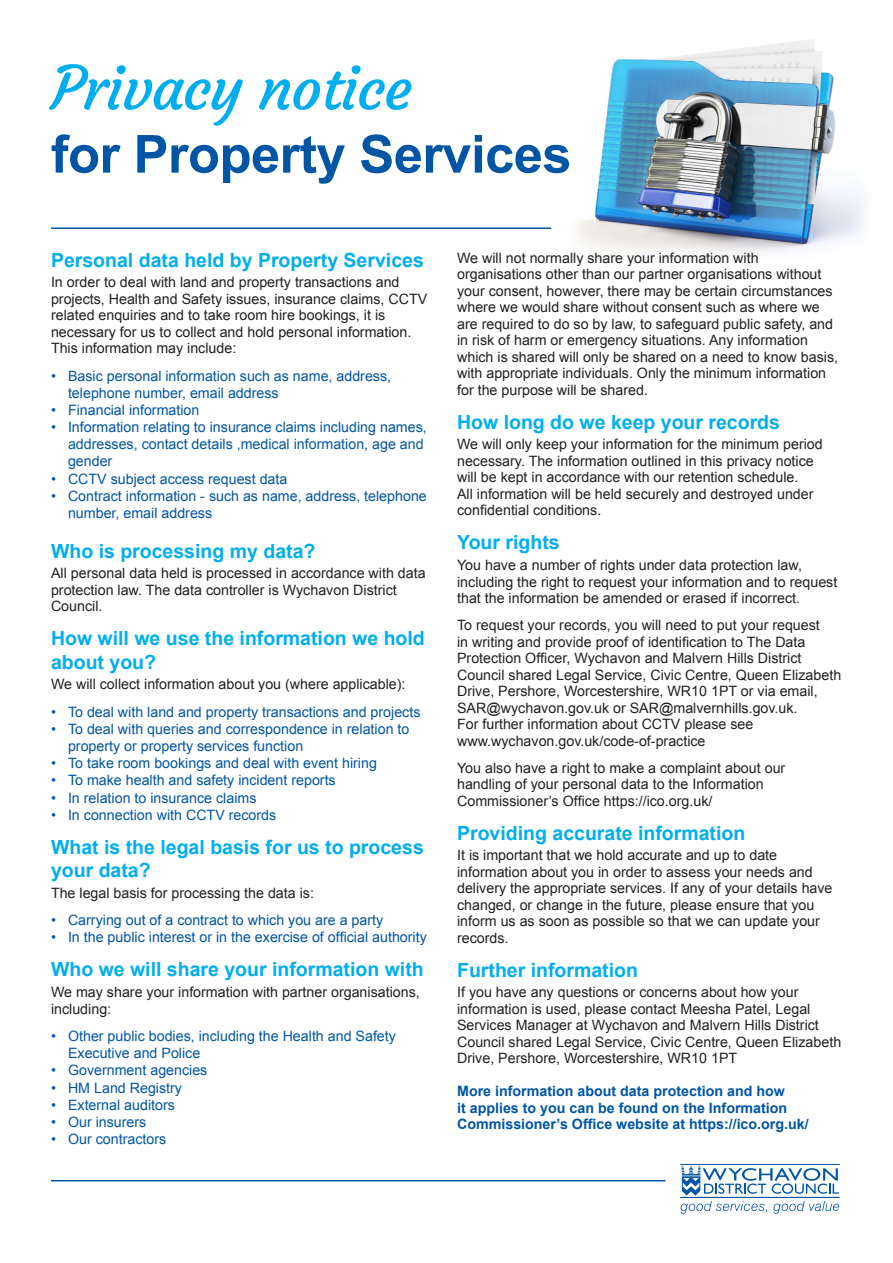
<style>
.page{position:relative;width:893px;height:1263px;background:#fff}
.page>*{position:absolute;margin:0;border:0;box-sizing:border-box;transform-origin:0 0}
.Heading_2{font:60px "Courgette";letter-spacing:-.02em;color:#00aeef}
.Heading_2-2{font:700 52.5px "Arial";letter-spacing:-.01em;color:#0155a5}
.Heading_1{font:700 19.5px/23.4px "Arial";color:#00aeef}
.BODY_TEXT{font:14.25px/16.5px "Arial";color:#231f20}
.t1{font:14.25px/17.1px "Arial";color:#0155a5}
.Body_Text_Bold{font:700 14.25px/16.5px "Arial";color:#0155a5}
</style>
<div class="page">
<img style="left:575px;top:39px;width:289px;height:214px">
<hr style="left:51px;top:227px;width:500px;height:2px;background:#0155a5">
<svg style="left:681px;top:1166px;width:158px;height:29px"></svg>
<hr style="left:680px;top:1164px;width:160px;height:1px;background:#0155a5">
<hr style="left:680px;top:1197px;width:160px;height:1px;background:#0155a5">
<svg style="left:680px;top:1201px;width:87px;height:13px"></svg>
<svg style="left:773px;top:1201px;width:66px;height:13px"></svg>
<hr style="left:51px;top:1180px;width:614px;height:1px;background:#0155a5">
<p class="Heading_2" style="left:51px;top:51px;width:363px">Privacy notice</p>
<p class="Heading_2-2" style="left:51px;top:119px;width:522px">for Property Services</p>
<p class="Heading_1" style="left:51px;top:249px;width:374px">Personal data held by Property Services</p>
<p class="BODY_TEXT" style="left:51px;top:274px;width:378px">In order to deal with land and property transactions and projects, Health and Safety issues, insurance claims, CCTV related enquiries and to take room hire bookings, it is necessary for us to collect and hold personal information.<br>This information may include:</p>
<p class="t1" style="left:68px;top:367px;width:325px;text-indent:-17px">• Basic personal information such as name, address, telephone number, email address</p>
<p class="t1" style="left:51px;top:402px;width:150px">• Financial information</p>
<p class="t1" style="left:68px;top:419px;width:360px;text-indent:-17px">• Information relating to insurance claims including names, addresses, contact details ,medical information, age and gender</p>
<p class="t1" style="left:51px;top:470px;width:238px">• CCTV subject access request data</p>
<p class="t1" style="left:68px;top:487px;width:360px;text-indent:-17px">• Contract information - such as name, address, telephone number, email address</p>
<p class="Heading_1" style="left:51px;top:540px;width:266px">Who is processing my data?</p>
<p class="BODY_TEXT" style="left:51px;top:565px;width:376px">All personal data held is processed in accordance with data protection law. The data controller is Wychavon District<br>Council.</p>
<p class="Heading_1" style="left:51px;top:627px;width:375px">How will we use the information we hold about you?</p>
<p class="BODY_TEXT" style="left:51px;top:676px;width:356px">We will collect information about you (where applicable):</p>
<p class="t1" style="left:51px;top:704px;width:371px">• To deal with land and property transactions and projects</p>
<p class="t1" style="left:68px;top:721px;width:343px;text-indent:-17px">• To deal with queries and correspondence in relation to property or property services function</p>
<p class="t1" style="left:51px;top:755px;width:327px">• To take room bookings and deal with event hiring</p>
<p class="t1" style="left:51px;top:772px;width:286px">• To make health and safety incident reports</p>
<p class="t1" style="left:51px;top:789px;width:207px">• In relation to insurance claims</p>
<p class="t1" style="left:51px;top:806px;width:227px">• In connection with CCTV records</p>
<p class="Heading_1" style="left:51px;top:836px;width:374px">What is the legal basis for us to process your data?</p>
<p class="BODY_TEXT" style="left:51px;top:885px;width:264px">The legal basis for processing the data is:</p>
<p class="t1" style="left:51px;top:912px;width:334px">• Carrying out of a contract to which you are a party</p>
<p class="t1" style="left:51px;top:929px;width:377px">• In the public interest or in the exercise of official authority</p>
<p class="Heading_1" style="left:51px;top:958px;width:374px">Who we will share your information with</p>
<p class="BODY_TEXT" style="left:51px;top:984px;width:370px">We may share your information with partner organisations, including:</p>
<p class="t1" style="left:68px;top:1028px;width:329px;text-indent:-17px">• Other public bodies, including the Health and Safety<br>Executive and Police</p>
<p class="t1" style="left:51px;top:1062px;width:158px">• Government agencies</p>
<p class="t1" style="left:51px;top:1079px;width:133px">• HM Land Registry</p>
<p class="t1" style="left:51px;top:1096px;width:125px">• External auditors</p>
<p class="t1" style="left:51px;top:1113px;width:97px">• Our insurers</p>
<p class="t1" style="left:51px;top:1130px;width:117px">• Our contractors</p>
<p class="BODY_TEXT" style="left:457px;top:250px;width:382px">We will not normally share your information with organisations other than our partner organisations without your consent, however, there may be certain circumstances where we would share without consent such as where we are required to do so by law, to safeguard public safety, and in risk of harm or emergency situations. Any information which is shared will only be shared on a need to know basis, with appropriate individuals. Only the minimum information for the purpose will be shared.</p>
<p class="Heading_1" style="left:457px;top:411px;width:324px">How long do we keep your records</p>
<p class="BODY_TEXT" style="left:457px;top:436px;width:367px">We will only keep your information for the minimum period necessary. The information outlined in this privacy notice will be kept in accordance with our retention schedule.<br>All information will be held securely and destroyed under confidential conditions.</p>
<p class="Heading_1" style="left:457px;top:531px;width:104px">Your rights</p>
<p class="BODY_TEXT" style="left:457px;top:557px;width:382px">You have a number of rights under data protection law, including the right to request your information and to request that the information be amended or erased if incorrect.</p>
<p class="BODY_TEXT" style="left:457px;top:617px;width:386px">To request your records, you will need to put your request<br>in writing and provide proof of identification to The Data Protection Officer, Wychavon and Malvern Hills District Council shared Legal Service, Civic Centre, Queen Elizabeth Drive, Pershore, Worcestershire, WR10 1PT or via email, SAR@wychavon.gov.uk or SAR@malvernhills.gov.uk.<br>For further information about CCTV please see www.wychavon.gov.uk/code-of-practice</p>
<p class="BODY_TEXT" style="left:457px;top:759px;width:330px">You also have a right to make a complaint about our handling of your personal data to the Information<br>Commissioner’s Office https://ico.org.uk/</p>
<p class="Heading_1" style="left:457px;top:821px;width:290px">Providing accurate information</p>
<p class="BODY_TEXT" style="left:457px;top:847px;width:377px">It is important that we hold accurate and up to date information about you in order to assess your needs and delivery the appropriate services. If any of your details have changed, or change in the future, please ensure that you inform us as soon as possible so that we can update your records.</p>
<p class="Heading_1" style="left:457px;top:959px;width:182px">Further information</p>
<p class="BODY_TEXT" style="left:457px;top:984px;width:386px">If you have any questions or concerns about how your information is used, please contact Meesha Patel, Legal Services Manager at Wychavon and Malvern Hills District Council shared Legal Service, Civic Centre, Queen Elizabeth Drive, Pershore, Worcestershire, WR10 1PT</p>
<p class="Body_Text_Bold" style="left:457px;top:1083px;width:353px">More information about data protection and how<br>it applies to you can be found on the Information<br>Commissioner’s Office website at https://ico.org.uk/</p>
</div>
